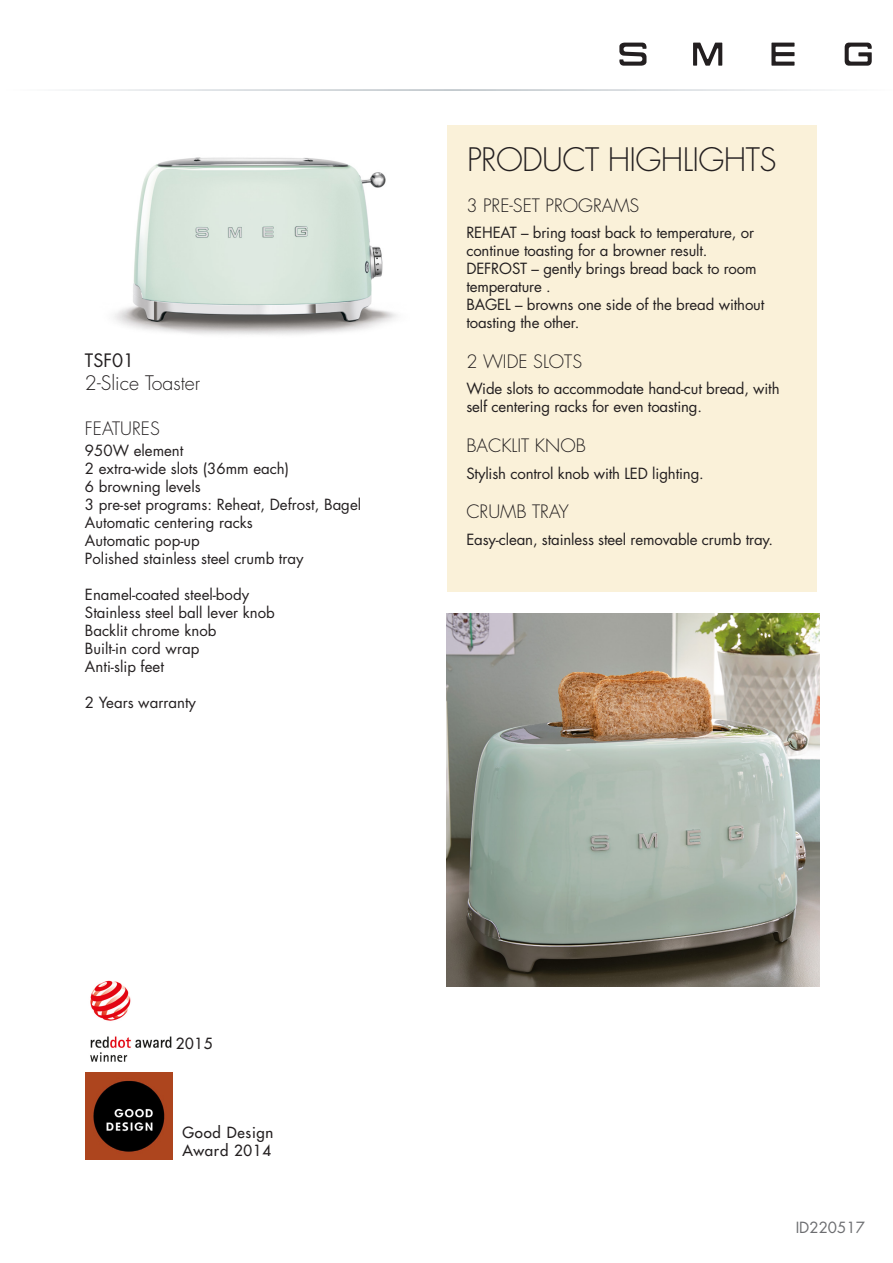
<style>
.page{position:relative;width:893px;height:1263px;background:#fff}
.page>*{position:absolute;margin:0;border:0;box-sizing:border-box;transform-origin:0 0}
.t1{font:300 31.5px "Futura Std";letter-spacing:-.02em;color:#231f20}
.t2{font:300 19.5px "Futura Std";color:#231f20}
.Key_Feature_Header{font:300 18px "Futura Std";color:#231f20}
.t3{font:18px "Futura Std";color:#231f20}
.Key_Features_Body{font:15px/18px "Futura Std";letter-spacing:-.01em;color:#231f20}
.Key_Features_Body-2{font:500 15px "Futura Std";letter-spacing:.05em;color:#231f20}
.t4{font:15px "Futura Std";color:#6c6d70}
</style>
<div class="page">
<svg style="left:619px;top:43px;width:27px;height:23px"></svg>
<svg style="left:845px;top:43px;width:27px;height:23px"></svg>
<svg style="left:771px;top:43px;width:23px;height:23px"></svg>
<svg style="left:693px;top:43px;width:29px;height:23px"></svg>
<div style="left:447px;top:125px;width:370px;height:467px;background:#faf1d9"></div>
<img style="left:114px;top:157px;width:283px;height:178px">
<img style="left:447px;top:613px;width:373px;height:373px">
<img style="left:86px;top:1072px;width:87px;height:87px">
<img style="left:90px;top:980px;width:82px;height:82px">
<p class="t3" style="left:85px;top:348px;width:51px">TSF01</p>
<p class="t2" style="left:85px;top:371px;width:117px">2-Slice Toaster</p>
<p class="Key_Feature_Header" style="left:85px;top:418px;width:76px">FEATURES</p>
<p class="Key_Features_Body" style="left:85px;top:442px;width:100px">950W element</p>
<p class="Key_Features_Body" style="left:85px;top:460px;width:206px">2 extra-wide slots (36mm each)</p>
<p class="Key_Features_Body" style="left:85px;top:478px;width:117px">6 browning levels</p>
<p class="Key_Features_Body" style="left:85px;top:496px;width:278px">3 pre-set programs: Reheat, Defrost, Bagel</p>
<p class="Key_Features_Body" style="left:85px;top:514px;width:169px">Automatic centering racks</p>
<p class="Key_Features_Body" style="left:85px;top:532px;width:116px">Automatic pop-up</p>
<p class="Key_Features_Body" style="left:85px;top:550px;width:220px">Polished stainless steel crumb tray</p>
<p class="Key_Features_Body" style="left:85px;top:586px;width:166px">Enamel-coated steel-body</p>
<p class="Key_Features_Body" style="left:85px;top:604px;width:191px">Stainless steel ball lever knob</p>
<p class="Key_Features_Body" style="left:85px;top:622px;width:133px">Backlit chrome knob</p>
<p class="Key_Features_Body" style="left:85px;top:640px;width:116px">Built-in cord wrap</p>
<p class="Key_Features_Body" style="left:85px;top:658px;width:80px">Anti-slip feet</p>
<p class="Key_Features_Body" style="left:85px;top:694px;width:113px">2 Years warranty</p>
<p class="t1" style="left:467px;top:140px;width:311px">PRODUCT HIGHLIGHTS</p>
<p class="Key_Feature_Header" style="left:466px;top:194px;width:174px">3 PRE-SET PROGRAMS</p>
<p class="Key_Features_Body" style="left:466px;top:224px;width:289px">REHEAT – bring toast back to temperature, or continue toasting for a browner result.</p>
<p class="Key_Features_Body" style="left:466px;top:260px;width:292px">DEFROST – gently brings bread back to room temperature .</p>
<p class="Key_Features_Body" style="left:466px;top:296px;width:300px">BAGEL – browns one side of the bread without toasting the other.</p>
<p class="Key_Feature_Header" style="left:466px;top:350px;width:117px">2 WIDE SLOTS</p>
<p class="Key_Features_Body" style="left:466px;top:380px;width:315px">Wide slots to accommodate hand-cut bread, with self centering racks for even toasting.</p>
<p class="Key_Feature_Header" style="left:466px;top:435px;width:121px">BACKLIT KNOB</p>
<p class="Key_Features_Body" style="left:466px;top:464px;width:239px">Stylish control knob with LED lighting.</p>
<p class="Key_Feature_Header" style="left:466px;top:501px;width:104px">CRUMB TRAY</p>
<p class="Key_Features_Body" style="left:466px;top:530px;width:308px">Easy-clean, stainless steel removable crumb tray.</p>
<p class="Key_Features_Body-2" style="left:176px;top:1034px;width:38px">2015</p>
<p class="Key_Features_Body-2" style="left:182px;top:1123px;width:93px">Good Design</p>
<p class="Key_Features_Body-2" style="left:182px;top:1141px;width:90px">Award 2014</p>
<p class="t4" style="left:796px;top:1218px;width:71px">ID220517</p>
</div>
